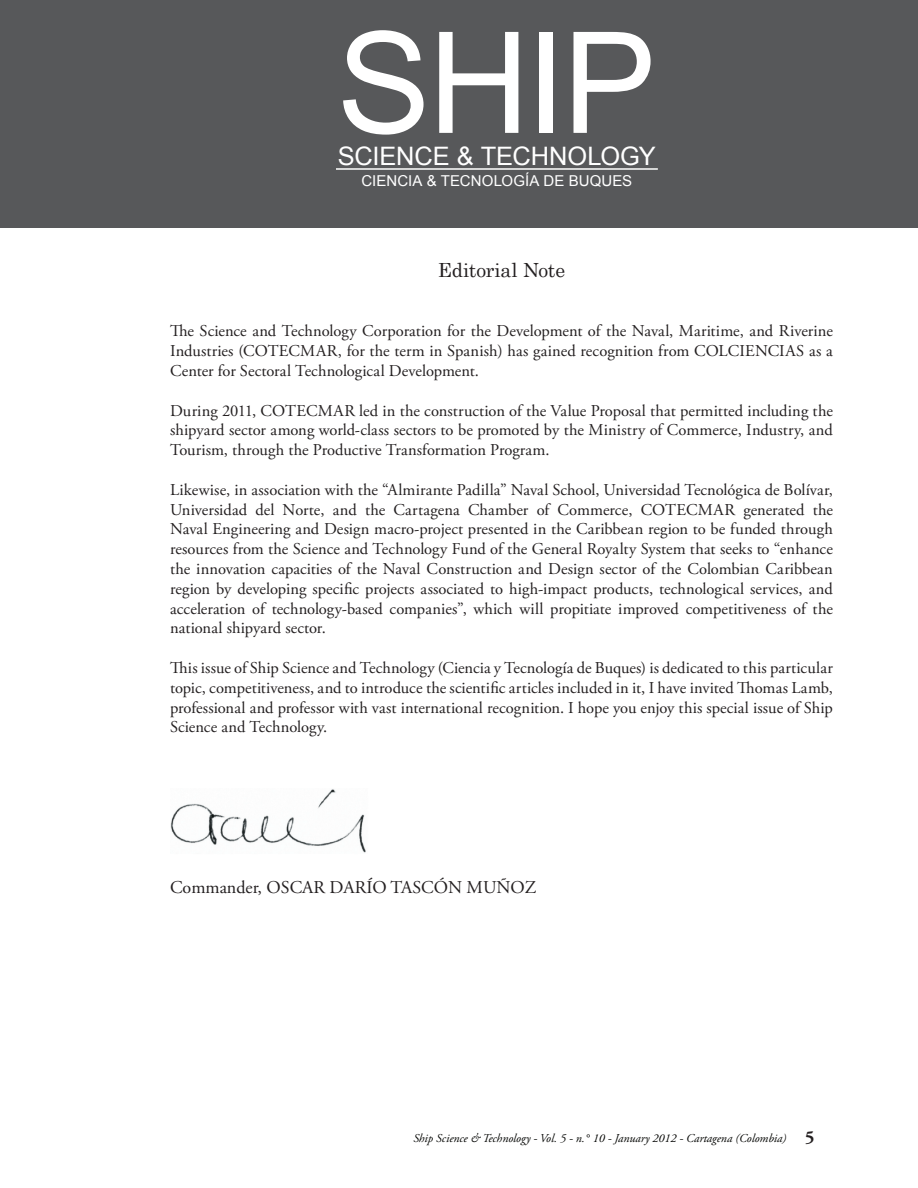
<style>
.page{position:relative;width:918px;height:1188px;background:#fff}
.page>*{position:absolute;margin:0;border:0;box-sizing:border-box;transform-origin:0 0}
.t1{font:141px "Arial";color:#fff}
.t2{font:25.5px "Arial";letter-spacing:-.005em;color:#fff}
.t3{font:19.5px "Century";color:#231f20}
.t4{font:18px "Adobe Garamond Pro";color:#231f20}
.t5{font:16.5px/19.8px "Adobe Garamond Pro";color:#231f20;text-align:justify}
.t6{font:15px "Arial";letter-spacing:.005em;color:#fff}
.t7{font:italic 12px "Adobe Garamond Pro";color:#040503}
.s1{font-weight:700;font-style:normal;font-size:18px;color:#231f20}
</style>
<div class="page">
<div style="left:0;top:0;width:918px;height:228px;background:#57585a"></div>
<hr style="left:336px;top:168px;width:322px;height:2px;background:#fff">
<img style="left:170px;top:789px;width:196px;height:64px">
<h1 class="t1" style="left:337px;top:-9px;width:321px">SHIP</h1>
<h2 class="t2" style="left:338px;top:139px;width:320px">SCIENCE &amp; TECHNOLOGY</h2>
<p class="t6" style="left:361px;top:171px;width:272px">CIENCIA &amp; TECNOLOGÍA DE BUQUES</p>
<p class="t3" style="left:438px;top:254px;width:129px">Editorial Note</p>
<p class="t5" style="left:170px;top:322px;width:664px">The Science and Technology Corporation for the Development of the Naval, Maritime, and Riverine Industries (COTECMAR, for the term in Spanish) has gained recognition from COLCIENCIAS as a Center for Sectoral Technological Development.</p>
<p class="t5" style="left:170px;top:401px;width:664px">During 2011, COTECMAR led in the construction of the Value Proposal that permitted including the shipyard sector among world-class sectors to be promoted by the Ministry of Commerce, Industry, and Tourism, through the Productive Transformation Program.</p>
<p class="t5" style="left:170px;top:480px;width:664px">Likewise, in association with the “Almirante Padilla” Naval School, Universidad Tecnológica de Bolívar, Universidad del Norte, and the Cartagena Chamber of Commerce, COTECMAR generated the Naval Engineering and Design macro-project presented in the Caribbean region to be funded through resources from the Science and Technology Fund of the General Royalty System that seeks to “enhance the innovation capacities of the Naval Construction and Design sector of the Colombian Caribbean region by developing specific projects associated to high-impact products, technological services, and acceleration of technology-based companies”, which will propitiate improved competitiveness of the national shipyard sector.</p>
<p class="t5" style="left:170px;top:658px;width:664px">This issue of Ship Science and Technology (Ciencia y Tecnología de Buques) is dedicated to this particular topic, competitiveness, and to introduce the scientific articles included in it, I have invited Thomas Lamb, professional and professor with vast international recognition. I hope you enjoy this special issue of Ship Science and Technology.</p>
<p class="t4" style="left:170px;top:876px;width:368px">Commander, OSCAR DARÍO TASCÓN MUÑOZ</p>
<p class="t7" style="left:413px;top:1131px;width:403px">Ship Science &amp; Technology - Vol. 5 - n.° 10 - January 2012 - Cartagena (Colombia) <span class="s1">5</span></p>
</div>
